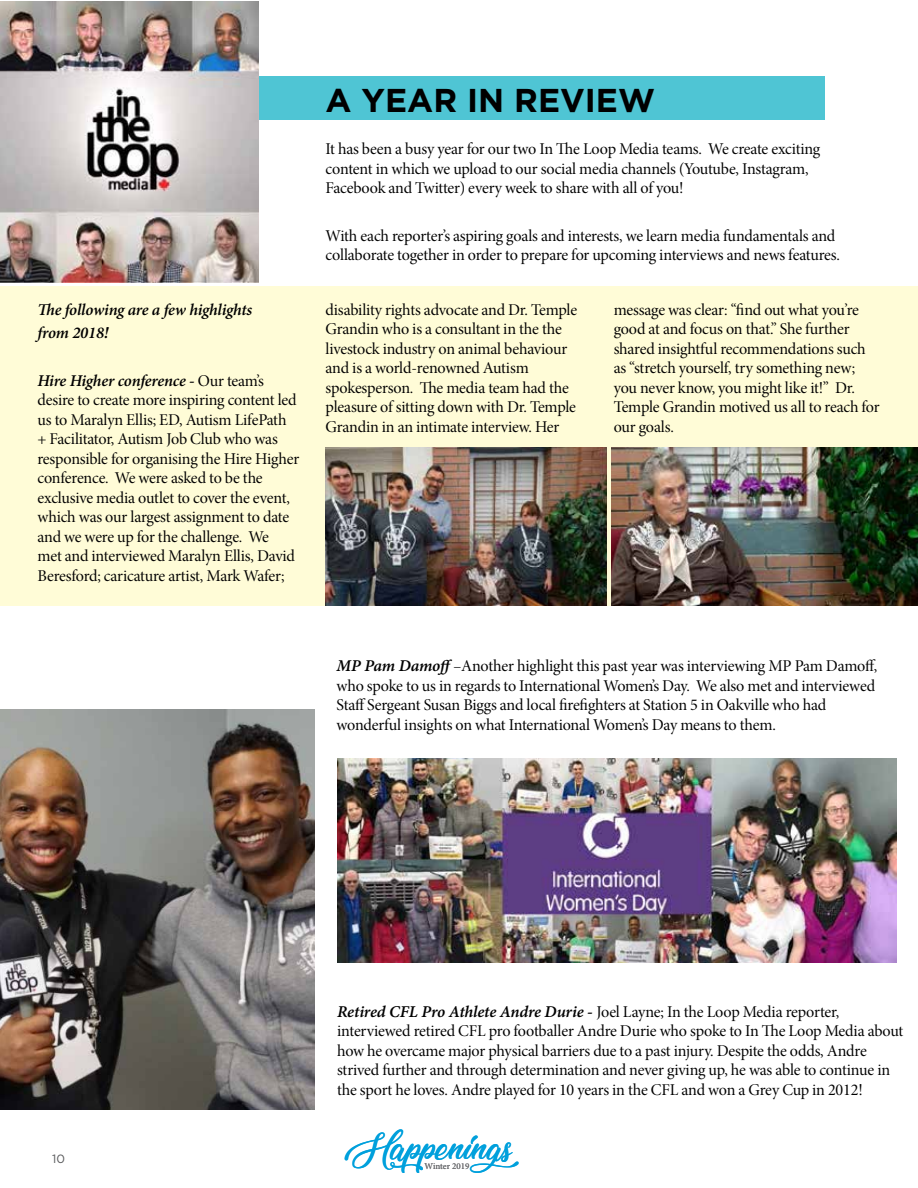
<style>
.page{position:relative;width:918px;height:1188px;background:#fff}
.page>*{position:absolute;margin:0;border:0;box-sizing:border-box;transform-origin:0 0}
.t1{font:37.8px "Lovely Home";color:#00a0dc}
.t2{font:700 33px "Gotham HTF";color:#000}
.t3{font:16.5px/19.5px "Minion Pro Subh";letter-spacing:-.01em;color:#000}
.t4{font:italic 600 16.5px/23.7px "Minion Pro";letter-spacing:-.015em;color:#000}
.t5{font:12px "Gotham HTF";color:#58595b}
.t6{font:9px "Minion Pro";color:#6d6e71}
.s1{font-family:"Minion Pro Subh";font-weight:400;font-style:normal}
.s2{font-family:"Minion Pro Semibold It Capt"}
.s3{font-family:"Minion Pro It Disp"}
</style>
<div class="page">
<div style="left:258px;top:76px;width:567px;height:44px;background:#4fc5d4"></div>
<div style="left:0;top:287px;width:918px;height:319px;background:#fffcd7"></div>
<img style="left:0;top:1px;width:258px;height:282px">
<img style="left:325px;top:447px;width:282px;height:159px">
<img style="left:337px;top:759px;width:560px;height:203px">
<img style="left:0;top:709px;width:315px;height:401px">
<img style="left:611px;top:447px;width:307px;height:159px">
<p class="t4" style="left:38px;top:297px;width:216px">The following are a few highlights from 2018!</p>
<p class="t4" style="left:38px;top:368px;width:228px">Hire Higher conference - <span class="s1">Our team’s</span></p>
<p class="t3" style="left:38px;top:390px;width:263px">desire to create more inspiring content led us to Maralyn Ellis; ED, Autism LifePath + Facilitator, Autism Job Club who was responsible for organising the Hire Higher conference. We were asked to be the exclusive media outlet to cover the event, which was our largest assignment to date and we were up for the challenge. We<br>met and interviewed Maralyn Ellis, David Beresford; caricature artist, Mark Wafer;</p>
<h2 class="t2" style="left:326px;top:81px;width:331px">A YEAR IN REVIEW</h2>
<p class="t3" style="left:326px;top:139px;width:496px">It has been a busy year for our two In The Loop Media teams. We create exciting content in which we upload to our social media channels (Youtube, Instagram,<br>Facebook and Twitter) every week to share with all of you!</p>
<p class="t3" style="left:326px;top:226px;width:516px">With each reporter’s aspiring goals and interests, we learn media fundamentals and collaborate together in order to prepare for upcoming interviews and news features.</p>
<p class="t3" style="left:326px;top:300px;width:253px">disability rights advocate and Dr. Temple Grandin who is a consultant in the the livestock industry on animal behaviour and is a world-renowned Autism spokesperson. The media team had the pleasure of sitting down with Dr. Temple Grandin in an intimate interview. Her</p>
<p class="t3" style="left:614px;top:300px;width:268px">message was clear: “find out what you’re good at and focus on that.” She further shared insightful recommendations such as “stretch yourself, try something new; you never know, you might like it!” Dr.<br>Temple Grandin motived us all to reach for our goals.</p>
<p class="t3" style="left:337px;top:656px;width:542px"><span class="s2">MP Pam Damoff</span> <span class="s3">–</span>Another highlight this past year was interviewing MP Pam Damoff, who spoke to us in regards to International Women’s Day. We also met and interviewed Staff Sergeant Susan Biggs and local firefighters at Station 5 in Oakville who had wonderful insights on what International Women’s Day means to them.</p>
<p class="t5" style="left:52px;top:1152px;width:14px">10</p>
<p class="t3" style="left:337px;top:1002px;width:568px"><span class="s2">Retired CFL Pro Athlete Andre Durie -</span> Joel Layne; In the Loop Media reporter, interviewed retired CFL pro footballer Andre Durie who spoke to In The Loop Media about how he overcame major physical barriers due to a past injury. Despite the odds, Andre strived further and through determination and never giving up, he was able to continue in the sport he loves. Andre played for 10 years in the CFL and won a Grey Cup in 2012!</p>
<h1 class="t1" style="left:344px;top:1124px;width:195px">Happenings</h1>
<p class="t6" style="left:425px;top:1160px;width:46px">Winter 2019</p>
</div>
